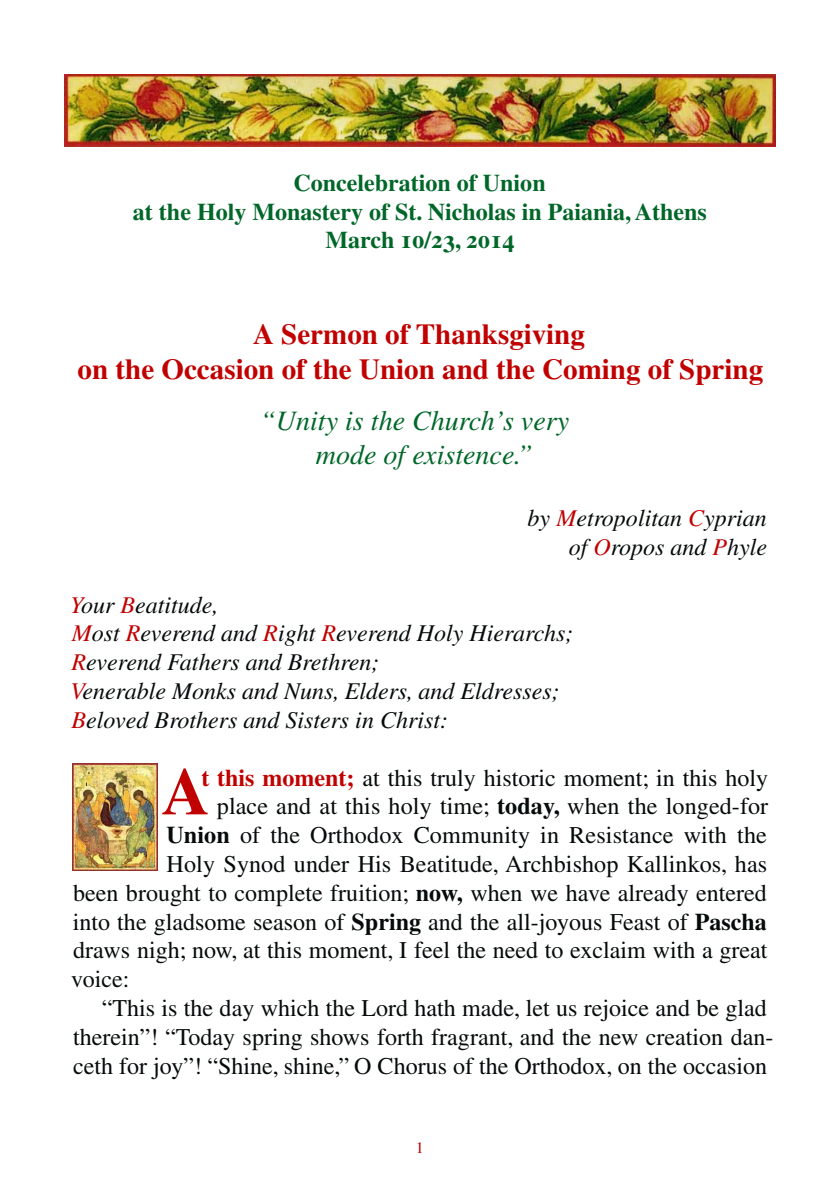
<style>
.page{position:relative;width:840px;height:1191px;background:#fff}
.page>*{position:absolute;margin:0;border:0;box-sizing:border-box;transform-origin:0 0}
.t1{font:700 66.6px "Times CTOS";color:#c10000}
.t2{font:700 29px "Times CTOS";color:#c10000}
.t3{font:italic 28px "Times CTOS";color:#006729}
.t4{font:24px/28.8px "Times CTOS";color:#050a0a}
.t5{font:italic 24px "Times CTOS";color:#050a0a}
.t6{font:700 24px "Times CTOS";color:#006729}
.t7{font:16px "Times CTOS";color:#c10000}
.s1{color:#c10000}
.s2{font-weight:700;color:#c10000}
.s3{font-weight:700}
</style>
<div class="page">
<img style="left:64px;top:75px;width:711px;height:72px">
<img style="left:72px;top:763px;width:85px;height:107px">
<p class="t6" style="left:293px;top:161px;width:254px">Concelebration of Union</p>
<p class="t6" style="left:133px;top:190px;width:575px">at the Holy Monastery of St. Nicholas in Paiania, Athens</p>
<p class="t6" style="left:325px;top:219px;width:190px">March 10/23, 2014</p>
<p class="t2" style="left:253px;top:308px;width:333px">A Sermon of Thanksgiving</p>
<p class="t2" style="left:78px;top:343px;width:686px">on the Occasion of the Union and the Coming of Spring</p>
<p class="t3" style="left:260px;top:398px;width:310px">“Unity is the Church’s very</p>
<p class="t3" style="left:315px;top:432px;width:218px">mode of existence.”</p>
<p class="t5" style="left:527px;top:499px;width:240px">by <span class="s1">M</span>etropolitan <span class="s1">C</span>yprian</p>
<p class="t5" style="left:568px;top:527px;width:200px">of <span class="s1">O</span>ropos and <span class="s1">P</span>hyle</p>
<p class="t5" style="left:70px;top:585px;width:150px"><span class="s1">Y</span>our <span class="s1">B</span>eatitude,</p>
<p class="t5" style="left:72px;top:614px;width:503px"><span class="s1">M</span>ost <span class="s1">R</span>everend and <span class="s1">R</span>ight <span class="s1">R</span>everend Holy Hierarchs;</p>
<p class="t5" style="left:72px;top:643px;width:309px"><span class="s1">R</span>everend Fathers and Brethren;</p>
<p class="t5" style="left:70px;top:671px;width:490px"><span class="s1">V</span>enerable Monks and Nuns, Elders, and Eldresses;</p>
<p class="t5" style="left:71px;top:700px;width:378px"><span class="s1">B</span>eloved Brothers and Sisters in Christ:</p>
<p class="t1" style="left:162px;top:732px;width:50px">A</p>
<p class="t4" style="left:201px;top:761px;width:568px"><span class="s2">t this moment;</span> at this truly historic moment; in this holy</p>
<p class="t4" style="left:217px;top:790px;width:552px">place and at this holy time; <span class="s3">today,</span> when the longed-for</p>
<p class="t4" style="left:166px;top:819px;width:601px"><span class="s3">Union</span> of the Orthodox Community in Resistance with the</p>
<p class="t4" style="left:166px;top:847px;width:601px">Holy Synod under His Beatitude, Archbishop Kallinkos, has</p>
<p class="t4" style="left:73px;top:876px;width:695px">been brought to complete fruition; <span class="s3">now,</span> when we have already entered</p>
<p class="t4" style="left:73px;top:905px;width:695px">into the gladsome season of <span class="s3">Spring</span> and the all-joyous Feast of <span class="s3">Pascha</span></p>
<p class="t4" style="left:73px;top:934px;width:695px">draws nigh; now, at this moment, I feel the need to exclaim with a great</p>
<p class="t4" style="left:71px;top:963px;width:60px">voice:</p>
<p class="t4" style="left:73px;top:991px;width:701px;text-indent:29px">“This is the day which the Lord hath made, let us rejoice and be glad therein”! “Today spring shows forth fragrant, and the new creation dan&shy;ceth for joy”! “Shine, shine,” O Chorus of the Orthodox, on the occasion</p>
<p class="t7" style="left:416px;top:1134px;width:9px">1</p>
</div>
